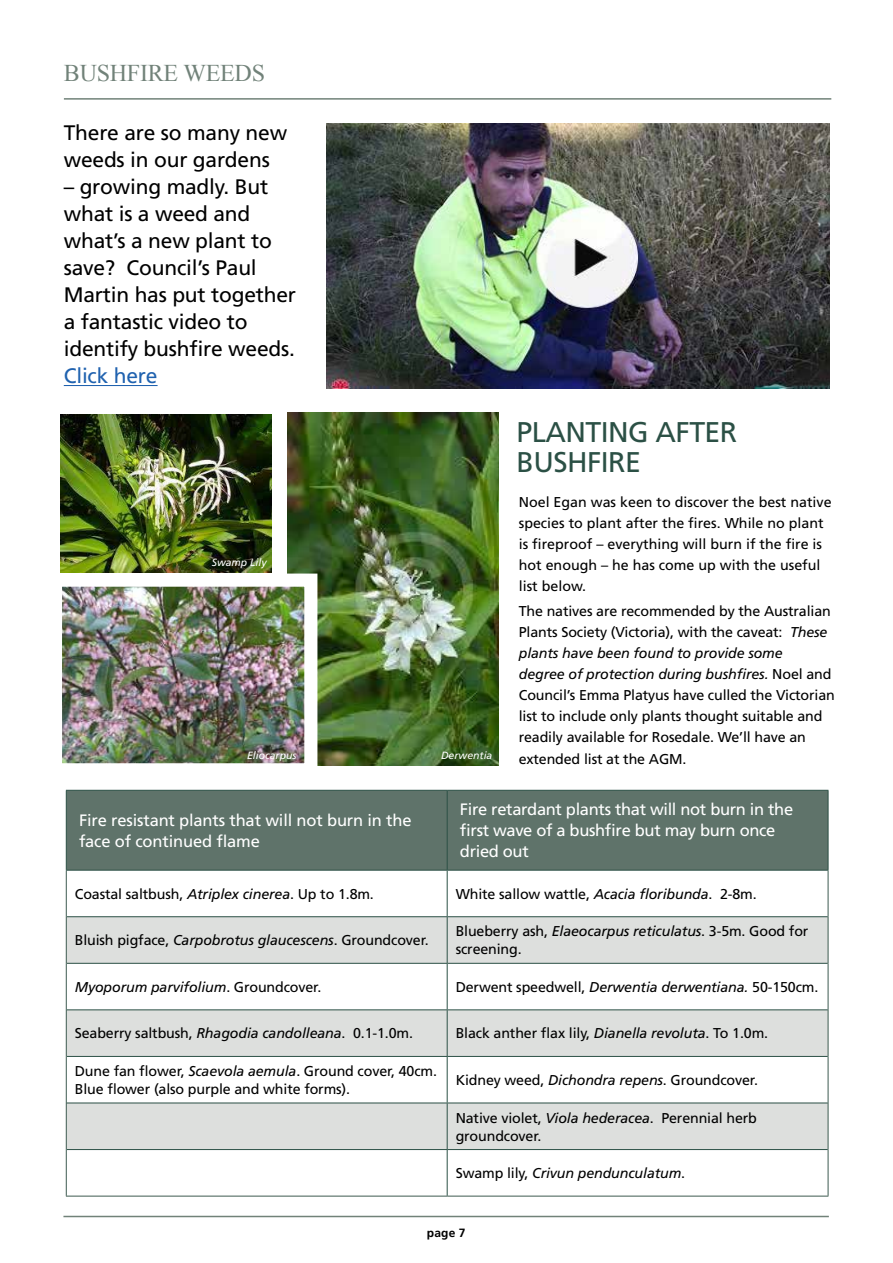
<style>
.page{position:relative;width:893px;height:1263px;background:#fff}
.page>*{position:absolute;margin:0;border:0;box-sizing:border-box;transform-origin:0 0}
.t1{font:28.5px/30px "Frutiger";letter-spacing:-.02em;color:#2b5045}
.t2{font:24px "Times New Roman";letter-spacing:-.01em;color:#718279}
.t3{font:21px/27px "Frutiger";letter-spacing:-.01em;color:#000}
.t4{font:21px "Frutiger";letter-spacing:-.01em;color:#2062af}
.t5{font:16.5px/21px "Frutiger";letter-spacing:-.02em;color:#fff}
.t6{font:14.25px/21px "Frutiger";letter-spacing:-.01em;color:#000}
.t7{font:italic 14.25px "Frutiger";letter-spacing:-.01em;color:#000}
.t8{font:700 12px "Frutiger";color:#000}
.t9{font:italic 10.5px "Frutiger";color:#fff}
.s1{font-style:italic}
.s2{font-style:normal}
</style>
<div class="page">
<hr style="left:63px;top:1216px;width:766px;height:1px;background:#718279">
<img style="left:327px;top:123px;width:503px;height:265px">
<hr style="left:64px;top:385px;width:94px;height:1px;background:#2062af">
<hr style="left:64px;top:98px;width:767px;height:2px;background:#718279">
<img style="left:61px;top:414px;width:211px;height:158px">
<img style="left:287px;top:413px;width:212px;height:352px">
<img style="left:63px;top:587px;width:240px;height:175px">
<div style="left:49px;top:573px;width:268px;height:203px;border:13px solid #fff"></div>
<div style="left:67px;top:791px;width:761px;height:79px;background:#5f736a"></div>
<svg style="left:67px;top:917px;width:761px;height:232px;fill:#dddfdd"></svg>
<hr style="left:66px;top:870px;width:1px;height:47px;background:#3d5b50">
<hr style="left:828px;top:870px;width:1px;height:47px;background:#3d5b50">
<hr style="left:66px;top:917px;width:1px;height:46px;background:#3d5b50">
<hr style="left:828px;top:917px;width:1px;height:46px;background:#3d5b50">
<hr style="left:66px;top:963px;width:1px;height:47px;background:#3d5b50">
<hr style="left:828px;top:963px;width:1px;height:47px;background:#3d5b50">
<hr style="left:66px;top:1010px;width:1px;height:46px;background:#3d5b50">
<hr style="left:828px;top:1010px;width:1px;height:46px;background:#3d5b50">
<hr style="left:66px;top:1056px;width:1px;height:47px;background:#3d5b50">
<hr style="left:828px;top:1056px;width:1px;height:47px;background:#3d5b50">
<hr style="left:66px;top:1103px;width:1px;height:46px;background:#3d5b50">
<hr style="left:828px;top:1103px;width:1px;height:46px;background:#3d5b50">
<hr style="left:66px;top:1149px;width:1px;height:47px;background:#3d5b50">
<hr style="left:828px;top:1149px;width:1px;height:47px;background:#3d5b50">
<hr style="left:66px;top:1196px;width:381px;height:1px;background:#3d5b50">
<hr style="left:447px;top:1196px;width:381px;height:1px;background:#3d5b50">
<hr style="left:447px;top:870px;width:1px;height:46px;background:#2b5045">
<hr style="left:67px;top:916px;width:380px;height:1px;background:#2b5045">
<hr style="left:447px;top:916px;width:381px;height:1px;background:#2b5045">
<hr style="left:447px;top:917px;width:1px;height:46px;background:#2b5045">
<hr style="left:67px;top:963px;width:380px;height:1px;background:#2b5045">
<hr style="left:447px;top:963px;width:381px;height:1px;background:#2b5045">
<hr style="left:447px;top:964px;width:1px;height:45px;background:#2b5045">
<hr style="left:67px;top:1009px;width:380px;height:1px;background:#2b5045">
<hr style="left:447px;top:1009px;width:381px;height:1px;background:#2b5045">
<hr style="left:447px;top:1010px;width:1px;height:46px;background:#2b5045">
<hr style="left:67px;top:1056px;width:380px;height:1px;background:#2b5045">
<hr style="left:447px;top:1056px;width:381px;height:1px;background:#2b5045">
<hr style="left:447px;top:1057px;width:1px;height:45px;background:#2b5045">
<hr style="left:67px;top:1102px;width:380px;height:1px;background:#2b5045">
<hr style="left:447px;top:1102px;width:381px;height:1px;background:#2b5045">
<hr style="left:447px;top:1103px;width:1px;height:46px;background:#2b5045">
<hr style="left:67px;top:1149px;width:380px;height:1px;background:#2b5045">
<hr style="left:447px;top:1149px;width:381px;height:1px;background:#2b5045">
<hr style="left:447px;top:1150px;width:1px;height:46px;background:#2b5045">
<hr style="left:66px;top:790px;width:381px;height:1px;background:#2b5045">
<hr style="left:66px;top:791px;width:1px;height:79px;background:#2b5045">
<hr style="left:447px;top:790px;width:381px;height:1px;background:#2b5045">
<hr style="left:447px;top:791px;width:1px;height:79px;background:#2b5045">
<hr style="left:828px;top:791px;width:1px;height:79px;background:#2b5045">
<hr style="left:66px;top:870px;width:381px;height:1px;background:#2b5045">
<hr style="left:447px;top:870px;width:381px;height:1px;background:#2b5045">
<h2 class="t2" style="left:64px;top:57px;width:203px">BUSHFIRE WEEDS</h2>
<h3 class="t3" style="left:64px;top:120px;width:225px">There are so many new weeds in our gardens</h3>
<h3 class="t3" style="left:64px;top:174px;width:234px">– growing madly. But what is a weed and what’s a new plant to save? Council’s Paul<br>Martin has put together a fantastic video to identify bushfire weeds.</h3>
<h3 class="t4" style="left:64px;top:364px;width:95px">Click here</h3>
<p class="t9" style="left:212px;top:557px;width:56px">Swamp Lily</p>
<p class="t9" style="left:247px;top:749px;width:51px">Eliocarpus</p>
<p class="t9" style="left:441px;top:749px;width:53px">Derwentia</p>
<h1 class="t1" style="left:517px;top:418px;width:222px">PLANTING AFTER<br>BUSHFIRE</h1>
<p class="t6" style="left:519px;top:492px;width:314px">Noel Egan was keen to discover the best native species to plant after the fires. While no plant is fireproof – everything will burn if the fire is hot enough – he has come up with the useful list below.</p>
<p class="t6" style="left:519px;top:601px;width:318px">The natives are recommended by the Australian Plants Society (Victoria), with the caveat: <span class="s1">These plants have been found to provide some<br>degree of protection during bushfires.</span> Noel and Council’s Emma Platyus have culled the Victorian list to include only plants thought suitable and readily available for Rosedale. We’ll have an extended list at the AGM.</p>
<p class="t5" style="left:79px;top:810px;width:334px">Fire resistant plants that will not burn in the face of continued flame</p>
<p class="t5" style="left:460px;top:799px;width:335px">Fire retardant plants that will not burn in the first wave of a bushfire but may burn once dried out</p>
<p class="t6" style="left:75px;top:883px;width:301px">Coastal saltbush, <span class="s1">Atriplex cinerea</span>. Up to 1.8m.</p>
<p class="t6" style="left:456px;top:883px;width:302px">White sallow wattle, <span class="s1">Acacia floribunda</span>. 2-8m.</p>
<p class="t6" style="left:75px;top:930px;width:355px">Bluish pigface, <span class="s1">Carpobrotus glaucescens</span>. Groundcover.</p>
<p class="t6" style="left:456px;top:922px;width:354px;line-height:18px">Blueberry ash, <span class="s1">Elaeocarpus reticulatus</span>. 3-5m. Good for screening.</p>
<p class="t7" style="left:75px;top:979px;width:248px">Myoporum parvifolium<span class="s2">. Groundcover.</span></p>
<p class="t6" style="left:456px;top:976px;width:364px">Derwent speedwell, <span class="s1">Derwentia derwentiana.</span> 50-150cm.</p>
<p class="t6" style="left:75px;top:1023px;width:340px">Seaberry saltbush, <span class="s1">Rhagodia candolleana</span>. 0.1-1.0m.</p>
<p class="t6" style="left:456px;top:1023px;width:314px">Black anther flax lily, <span class="s1">Dianella revoluta</span>. To 1.0m.</p>
<p class="t6" style="left:75px;top:1062px;width:364px;line-height:18px">Dune fan flower, <span class="s1">Scaevola aemula</span>. Ground cover, 40cm.<br>Blue flower (also purple and white forms).</p>
<p class="t6" style="left:456px;top:1070px;width:304px">Kidney weed, <span class="s1">Dichondra repens</span>. Groundcover.</p>
<p class="t6" style="left:456px;top:1109px;width:303px;line-height:18px">Native violet, <span class="s1">Viola hederacea</span>. Perennial herb groundcover.</p>
<p class="t7" style="left:456px;top:1165px;width:231px"><span class="s2">Swamp lily,</span> Crivun pendunculatum<span class="s2">.</span></p>
<p class="t8" style="left:427px;top:1225px;width:40px">page 7</p>
</div>
